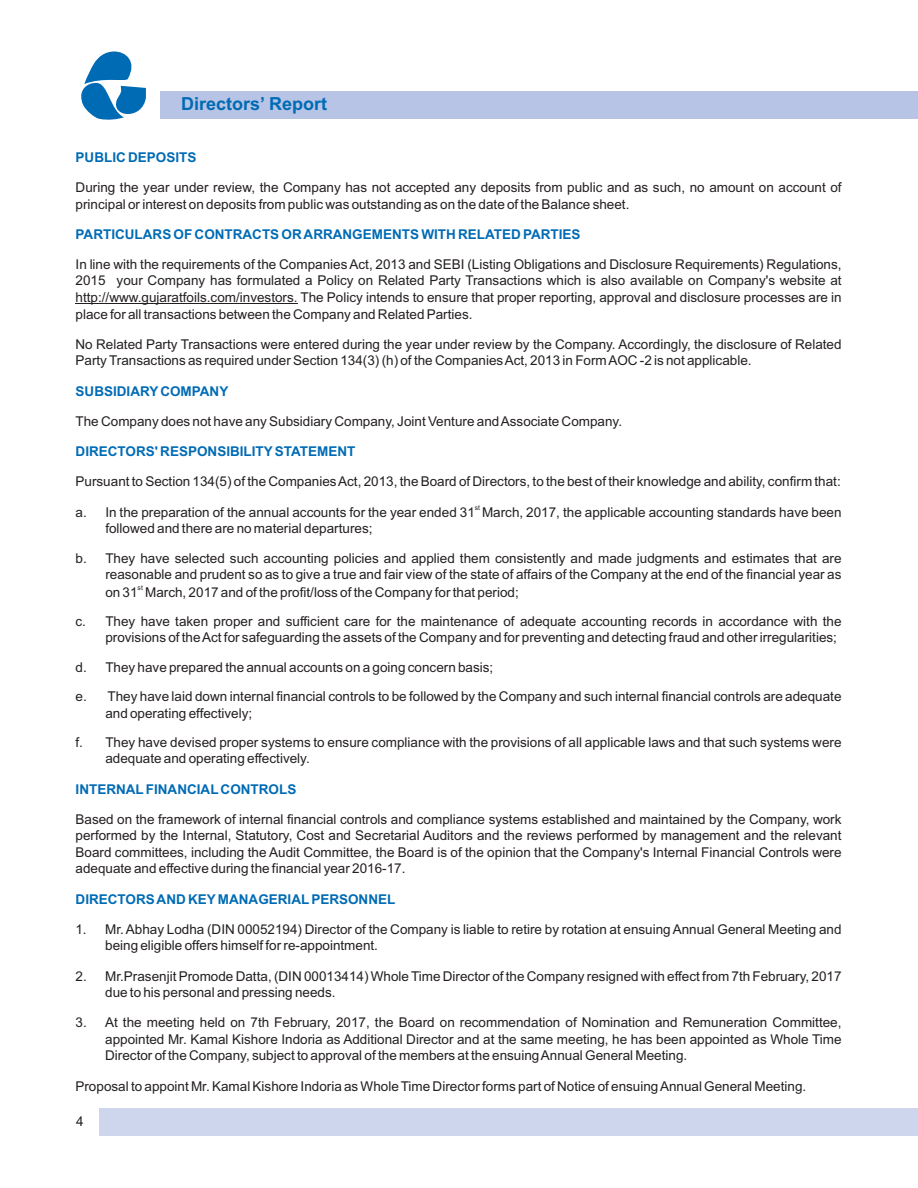
<style>
.page{position:relative;width:918px;height:1188px;background:#fff}
.page>*{position:absolute;margin:0;border:0;box-sizing:border-box;transform-origin:0 0}
.t1{font:700 18px "Arial";color:#006bb5}
.t2{font:13.5px/16.6px "Arial";color:#241f21}
.t3{font:700 13.5px "Arial";color:#006bb5}
.t4{font:13.5px/16.6px "Arial";color:#231f20}
.t5{font:6.75px "Arial";color:#241f21}
</style>
<div class="page">
<hr style="left:76px;top:303px;width:222px;height:1px;background:#241f21">
<div style="left:160px;top:91px;width:758px;height:28px;background:#b7c4e5"></div>
<div style="left:99px;top:1109px;width:819px;height:27px;background:#cdd6ed"></div>
<svg style="left:81px;top:51px;width:65px;height:69px"></svg>
<h1 class="t1" style="left:181px;top:97px;width:148px">Directors’ Report</h1>
<p class="t3" style="left:76px;top:152px;width:122px">PUBLIC DEPOSITS</p>
<p class="t2" style="left:76px;top:180px;width:768px">During the year under review, the Company has not accepted any deposits from public and as such, no amount on account of principal or interest on deposits from public was outstanding as on the date of the Balance sheet.</p>
<p class="t3" style="left:76px;top:229px;width:506px">PARTICULARS OF CONTRACTS OR ARRANGEMENTS WITH RELATED PARTIES</p>
<p class="t2" style="left:76px;top:257px;width:768px;text-align:justify">In line with the requirements of the Companies Act, 2013 and SEBI (Listing Obligations and Disclosure Requirements) Regulations, 2015 your Company has formulated a Policy on Related Party Transactions which is also available on Company's website at http://www.gujaratfoils.com/investors. The Policy intends to ensure that proper reporting, approval and disclosure processes are in place for all transactions between the Company and Related Parties.</p>
<p class="t2" style="left:76px;top:337px;width:768px">No Related Party Transactions were entered during the year under review by the Company. Accordingly, the disclosure of Related<br>Party Transactions as required under Section 134(3) (h) of the Companies Act, 2013 in Form AOC -2 is not applicable.</p>
<p class="t3" style="left:76px;top:386px;width:154px">SUBSIDIARY COMPANY</p>
<p class="t2" style="left:76px;top:414px;width:548px">The Company does not have any Subsidiary Company, Joint Venture and Associate Company.</p>
<p class="t3" style="left:76px;top:446px;width:281px">DIRECTORS' RESPONSIBILITY STATEMENT</p>
<p class="t2" style="left:76px;top:474px;width:767px">Pursuant to Section 134(5) of the Companies Act, 2013, the Board of Directors, to the best of their knowledge and ability, confirm that:</p>
<p class="t5" style="left:475px;top:505px;width:7px">st</p>
<p class="t2" style="left:105px;top:505px;width:738px;text-indent:-30px">a. In the preparation of the annual accounts for the year ended 31 March, 2017, the applicable accounting standards have been followed and there are no material departures;</p>
<p class="t2" style="left:76px;top:551px;width:768px;text-align:right">b. They have selected such accounting policies and applied them consistently and made judgments and estimates that are reasonable and prudent so as to give a true and fair view of the state of affairs of the Company at the end of the financial year as</p>
<p class="t5" style="left:138px;top:585px;width:7px">st</p>
<p class="t2" style="left:76px;top:578px;width:768px;line-height:29.2px;text-indent:30px">on 31 March, 2017 and of the profit/loss of the Company for that period;<br>c. They have taken proper and sufficient care for the maintenance of adequate accounting records in accordance with the</p>
<p class="t2" style="left:76px;top:624px;width:768px;line-height:29.2px;text-indent:30px">provisions of the Act for safeguarding the assets of the Company and for preventing and detecting fraud and other irregularities; d. They have prepared the annual accounts on a going concern basis;<br>e. They have laid down internal financial controls to be followed by the Company and such internal financial controls are adequate</p>
<p class="t2" style="left:76px;top:699px;width:768px;line-height:29.2px;text-indent:30px">and operating effectively;<br>f. They have devised proper systems to ensure compliance with the provisions of all applicable laws and that such systems were</p>
<p class="t2" style="left:105px;top:752px;width:206px">adequate and operating effectively.</p>
<p class="t3" style="left:76px;top:784px;width:222px">INTERNAL FINANCIAL CONTROLS</p>
<p class="t2" style="left:76px;top:812px;width:768px;text-align:justify">Based on the framework of internal financial controls and compliance systems established and maintained by the Company, work performed by the Internal, Statutory, Cost and Secretarial Auditors and the reviews performed by management and the relevant Board committees, including the Audit Committee, the Board is of the opinion that the Company's Internal Financial Controls were adequate and effective during the financial year 2016-17.</p>
<p class="t3" style="left:76px;top:894px;width:321px">DIRECTORS AND KEY MANAGERIAL PERSONNEL</p>
<p class="t4" style="left:105px;top:922px;width:738px;text-indent:-30px">1. Mr. Abhay Lodha (DIN 00052194) Director of the Company is liable to retire by rotation at ensuing Annual General Meeting and being eligible offers himself for re-appointment.</p>
<p class="t2" style="left:105px;top:969px;width:738px;text-indent:-30px">2. Mr.Prasenjit Promode Datta, (DIN 00013414) Whole Time Director of the Company resigned with effect from 7th February, 2017 due to his personal and pressing needs.</p>
<p class="t2" style="left:105px;top:1015px;width:738px;text-align:justify;text-indent:-30px">3. At the meeting held on 7th February, 2017, the Board on recommendation of Nomination and Remuneration Committee, appointed Mr. Kamal Kishore Indoria as Additional Director and at the same meeting, he has been appointed as Whole Time Director of the Company, subject to approval of the members at the ensuing Annual General Meeting.</p>
<p class="t2" style="left:75px;top:1079px;width:732px">Proposal to appoint Mr. Kamal Kishore Indoria as Whole Time Director forms part of Notice of ensuing Annual General Meeting.</p>
<p class="t4" style="left:76px;top:1114px;width:9px">4</p>
</div>
